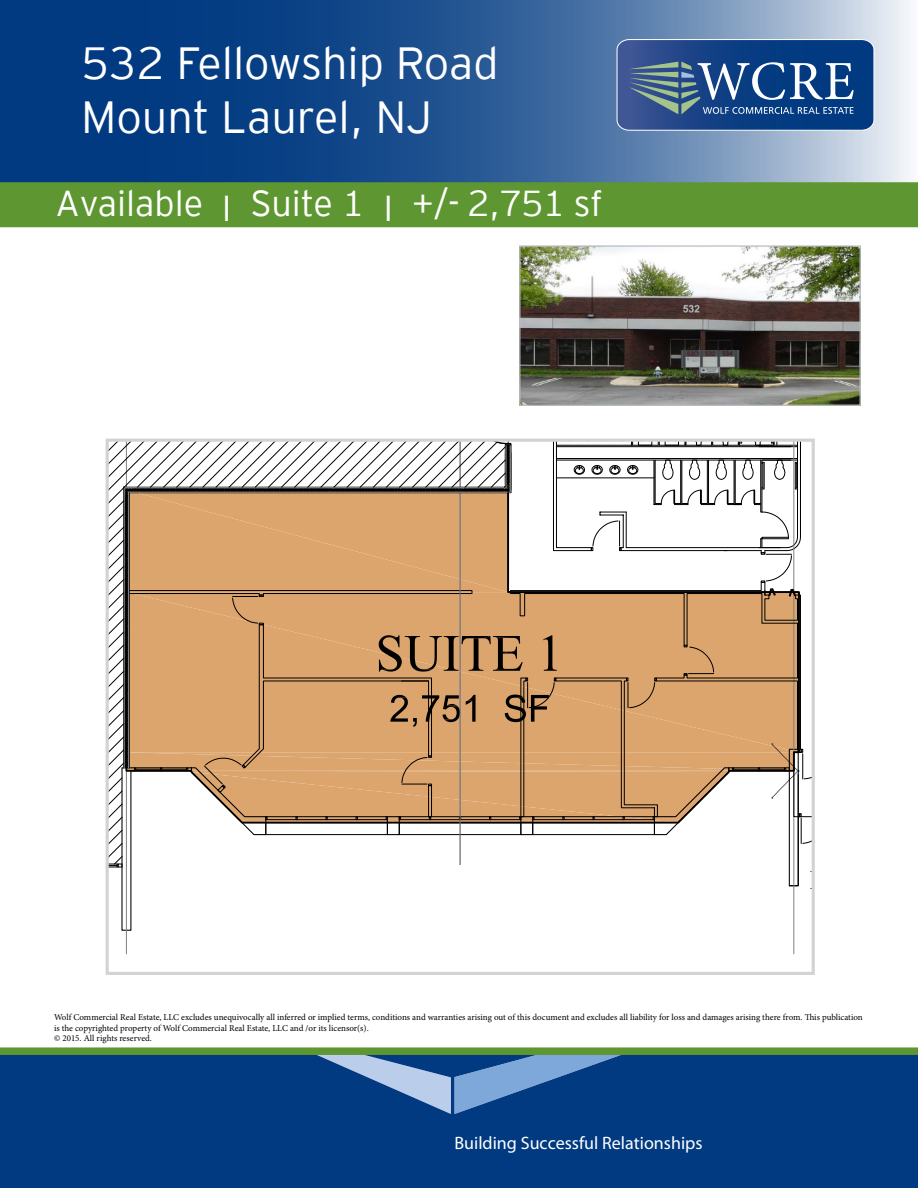
<style>
.page{position:relative;width:918px;height:1188px;background:#fff}
.page>*{position:absolute;margin:0;border:0;box-sizing:border-box;transform-origin:0 0}
.t1{font:300 45px/54px "EY Interstate";color:#fff}
.t2{font:300 36px "EY Interstate";color:#fff}
.t3{font:300 18px "Frutiger";color:#fff}
.t4{font:9px/10.8px "Minion Pro";color:#000}
</style>
<div class="page">
<svg style="left:0;top:0;width:911px;height:182px;background:#33619a"></svg>
<div style="left:0;top:1051px;width:918px;height:137px;background:#013a81"></div>
<svg style="left:317px;top:1055px;width:304px;height:59px"></svg>
<div style="left:0;top:182px;width:918px;height:45px;background:#5e9732"></div>
<svg style="left:617px;top:39px;width:257px;height:92px;background:#335c93"></svg>
<div style="left:0;top:1047px;width:918px;height:8px;background:#5e9732"></div>
<hr style="left:126px;top:440px;width:1px;height:514px;background:#808080">
<hr style="left:794px;top:440px;width:1px;height:514px;background:#808080">
<img style="left:521px;top:247px;width:338px;height:157px">
<div style="left:519px;top:245px;width:342px;height:161px;border:1px solid #bcbec0"></div>
<svg style="left:107px;top:440px;width:706px;height:503px"></svg>
<div style="left:313px;top:866px;width:348px;height:97px;background:#fff"></div>
<h1 class="t1" style="left:81px;top:34px;width:419px">532 Fellowship Road<br>Mount Laurel, NJ</h1>
<h2 class="t2" style="left:56px;top:178px;width:549px">Available I Suite 1 I +/- 2,751 sf</h2>
<p class="t4" style="left:54px;top:1012px;width:810px">Wolf Commercial Real Estate, LLC excludes unequivocally all inferred or implied terms, conditions and warranties arising out of this document and excludes all liability for loss and damages arising there from. This publication is the copyrighted property of Wolf Commercial Real Estate, LLC and /or its licensor(s).<br>© 2015. All rights reserved.</p>
<h3 class="t3" style="left:454px;top:1132px;width:250px">Building Successful Relationships</h3>
</div>
